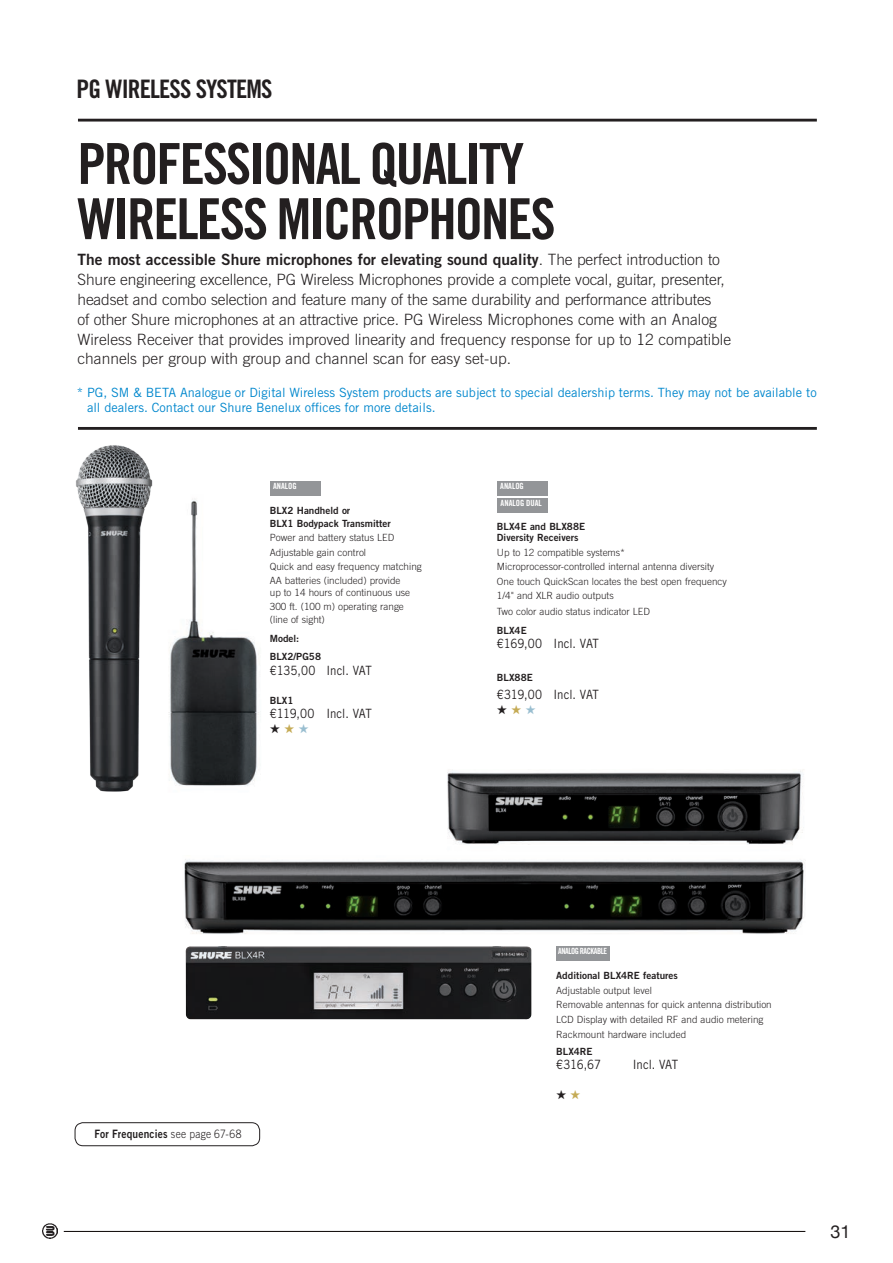
<style>
.page{position:relative;width:893px;height:1263px;background:#fff}
.page>*{position:absolute;margin:0;border:0;box-sizing:border-box;transform-origin:0 0}
.t1{font:56.55px/55.2px "Trade Gothic LT Std Bd Cn 20";letter-spacing:-.035em;color:#231f20}
.t2{font:25.5px "Trade Gothic LT Std Bd Cn 20";letter-spacing:-.035em;color:#231f20}
.t3{font:18px "Helvetica Neue";color:#231f20}
.t4{font:300 15.6px/19.8px "Trade Gothic LT Std";letter-spacing:-.01em;color:#231f20}
.t5{font:15.6px "Trade Gothic LT Std Bd 2";color:#231f20}
.t6{font:12.75px/15.3px "Trade Gothic LT Std";color:#0087cd}
.t7{font:12.75px "Trade Gothic LT Std";letter-spacing:-.01em;color:#231f20;scale:.9 1}
.t8{font:12.75px "Zapf Dingbats ITC";color:#231f20}
.t9{font:11.55px "Trade Gothic LT Std Bd 2";letter-spacing:.02em;color:#231f20;scale:.88 1}
.t10{font:300 9.9px/14.4px "Trade Gothic LT Std";color:#231f20}
.t11{font:9.9px/12.8px "Trade Gothic LT Std Bd 2";color:#231f20}
.t12{font:8.55px/17.1px "Trade Gothic LT Std Bd Cn 20";color:#fff}
.t13{font:8.55px "Trade Gothic LT Std Bd Cn 20";letter-spacing:-.05em;color:#fff}
.s1{font-family:"Trade Gothic LT Std";font-weight:300}
.s2{color:#c5ab55}
.s3{color:#99bed0}
</style>
<div class="page">
<hr style="left:64px;top:1231px;width:741px;height:1px;background:#080302">
<img style="left:43px;top:1224px;width:14px;height:14px">
<img style="left:168px;top:499px;width:91px;height:287px">
<img style="left:76px;top:445px;width:77px;height:347px">
<hr style="left:78px;top:119px;width:739px;height:3px;background:#231f20">
<hr style="left:78px;top:427px;width:739px;height:3px;background:#231f20">
<img style="left:447px;top:770px;width:359px;height:91px">
<img style="left:184px;top:855px;width:621px;height:79px">
<img style="left:186px;top:946px;width:346px;height:73px">
<div style="left:75px;top:1122px;width:185px;height:24px;border:1px solid #231f20;border-radius:8px"></div>
<div style="left:270px;top:481px;width:50px;height:14px;background:#939598"></div>
<div style="left:556px;top:946px;width:54px;height:15px;background:#939598"></div>
<div style="left:497px;top:481px;width:51px;height:14px;background:#939598"></div>
<div style="left:497px;top:498px;width:51px;height:15px;background:#939598"></div>
<h2 class="t2" style="left:77px;top:73px;width:197px">PG WIRELESS SYSTEMS</h2>
<h1 class="t1" style="left:78px;top:136px;width:480px">PROFESSIONAL QUALITY<br>WIRELESS MICROPHONES</h1>
<h3 class="t5" style="left:78px;top:250px;width:644px">The most accessible Shure microphones for elevating sound quality<span class="s1">. The perfect introduction to</span></h3>
<p class="t4" style="left:78px;top:269px;width:655px">Shure engineering excellence, PG Wireless Microphones provide a complete vocal, guitar, presenter, headset and combo selection and feature many of the same durability and performance attributes<br>of other Shure microphones at an attractive price. PG Wireless Microphones come with an Analog Wireless Receiver that provides improved linearity and frequency response for up to 12 compatible channels per group with group and channel scan for easy set-up.</p>
<p class="t6" style="left:87px;top:384px;width:731px;text-indent:-10px">* PG, SM &amp; BETA Analogue or Digital Wireless System products are subject to special dealership terms. They may not be available to all dealers. Contact our Shure Benelux offices for more details.</p>
<p class="t12" style="left:273px;top:477px;width:25px">ANALOG</p>
<p class="t11" style="left:270px;top:504px;width:122px">BLX2 Handheld or<br>BLX1 Bodypack Transmitter</p>
<p class="t10" style="left:270px;top:530px;width:153px">Power and battery status LED<br>Adjustable gain control<br>Quick and easy frequency matching<br>AA batteries (included) provide</p>
<p class="t10" style="left:270px;top:585px;width:142px">up to 14 hours of continuous use<br>300 ft. (100 m) operating range</p>
<p class="t10" style="left:270px;top:612px;width:57px">(line of sight)</p>
<p class="t11" style="left:270px;top:628px;width:53px;line-height:18.9px">Model:<br>BLX2/PG58</p>
<p class="t7" style="left:270px;top:662px;width:115px">€135,00 Incl. VAT</p>
<p class="t11" style="left:270px;top:693px;width:25px">BLX1</p>
<p class="t7" style="left:270px;top:705px;width:115px">€119,00 Incl. VAT</p>
<p class="t8" style="left:270px;top:723px;width:41px">★ <span class="s2">★</span> <span class="s3">★</span></p>
<p class="t12" style="left:500px;top:477px;width:43px">ANALOG<br>ANALOG DUAL</p>
<p class="t11" style="left:497px;top:521px;width:90px;line-height:11.2px">BLX4E and BLX88E<br>Diversity Receivers</p>
<p class="t10" style="left:497px;top:545px;width:231px">Up to 12 compatible systems* Microprocessor-controlled internal antenna diversity One touch QuickScan locates the best open frequency 1/4" and XLR audio outputs</p>
<p class="t10" style="left:497px;top:604px;width:154px">Two color audio status indicator LED</p>
<p class="t11" style="left:497px;top:623px;width:31px">BLX4E</p>
<p class="t7" style="left:497px;top:635px;width:115px">€169,00 Incl. VAT</p>
<p class="t11" style="left:497px;top:671px;width:37px">BLX88E</p>
<p class="t7" style="left:497px;top:687px;width:115px">€319,00 Incl. VAT</p>
<p class="t8" style="left:497px;top:704px;width:41px">★ <span class="s2">★</span> <span class="s3">★</span></p>
<p class="t9" style="left:94px;top:1127px;width:169px">For Frequencies <span class="s1">see page 67-68</span></p>
<p class="t13" style="left:558px;top:946px;width:50px">ANALOG RACKABLE</p>
<p class="t11" style="left:556px;top:969px;width:123px">Additional BLX4RE features</p>
<p class="t10" style="left:556px;top:983px;width:217px">Adjustable output level<br>Removable antennas for quick antenna distribution<br>LCD Display with detailed RF and audio metering</p>
<p class="t10" style="left:556px;top:1027px;width:131px">Rackmount hardware included</p>
<p class="t11" style="left:556px;top:1045px;width:38px">BLX4RE</p>
<p class="t7" style="left:556px;top:1057px;width:51px">€316,67</p>
<p class="t7" style="left:633px;top:1057px;width:52px">Incl. VAT</p>
<h3 class="t3" style="left:830px;top:1218px;width:22px">31</h3>
</div>
